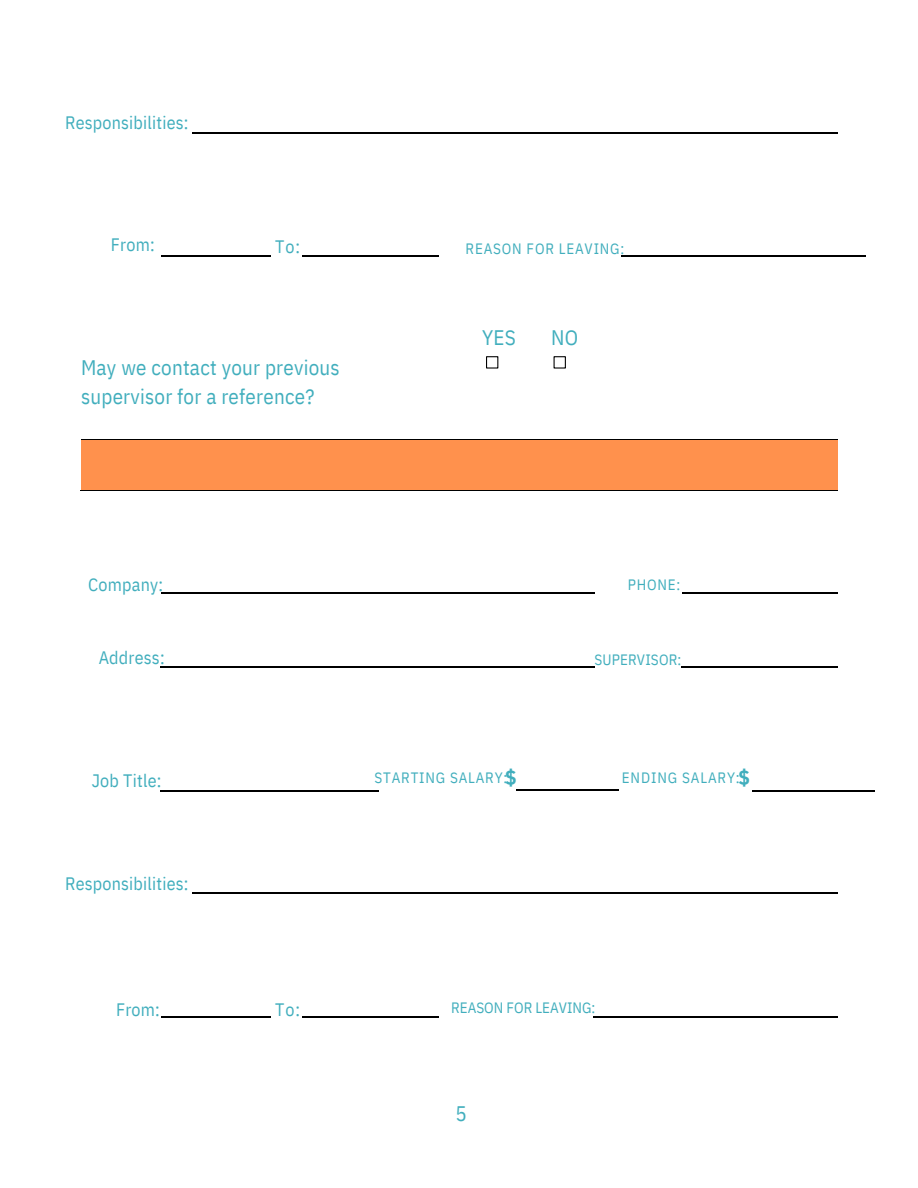
<style>
.page{position:relative;width:918px;height:1188px;background:#fff}
.page>*{position:absolute;margin:0;border:0;box-sizing:border-box;transform-origin:0 0}
.t1{font:21px/29.2px "IBM Plex Sans Cond";letter-spacing:.01em;color:#41aebd}
.t2{font:700 21px "IBM Plex Sans Cond";color:#41aebd}
.t3{font:18px "IBM Plex Sans Cond";letter-spacing:.01em;color:#41aebd}
.t4{font:15px "IBM Plex Sans Cond";letter-spacing:.055em;color:#41aebd}
.t5{font:15px "IBM Plex Sans Cond";color:#41aebd}
.t6{font:15px "IBM Plex Sans Cond";letter-spacing:.01em;color:#41aebd}
</style>
<div class="page">
<hr style="left:161px;top:256px;width:109px;height:1px;background:#000">
<hr style="left:161px;top:1017px;width:109px;height:1px;background:#000">
<hr style="left:160px;top:790px;width:218px;height:1px;background:#000">
<hr style="left:303px;top:256px;width:136px;height:1px;background:#000">
<hr style="left:303px;top:1017px;width:136px;height:1px;background:#000">
<div style="left:486px;top:356px;width:12px;height:13px;border:1px solid #000"></div>
<div style="left:554px;top:356px;width:12px;height:13px;border:1px solid #000"></div>
<hr style="left:160px;top:666px;width:434px;height:1px;background:#000">
<hr style="left:161px;top:593px;width:433px;height:1px;background:#000">
<hr style="left:517px;top:789px;width:102px;height:2px;background:#000">
<hr style="left:192px;top:132px;width:645px;height:1px;background:#000">
<hr style="left:192px;top:892px;width:645px;height:2px;background:#000">
<hr style="left:622px;top:255px;width:244px;height:1px;background:#000">
<hr style="left:593px;top:1017px;width:244px;height:1px;background:#000">
<div style="left:81px;top:440px;width:379px;height:50px;background:#ff914d"></div>
<div style="left:460px;top:440px;width:67px;height:50px;background:#ff914d"></div>
<div style="left:527px;top:440px;width:68px;height:50px;background:#ff914d"></div>
<div style="left:595px;top:440px;width:243px;height:50px;background:#ff914d"></div>
<hr style="left:81px;top:439px;width:379px;height:1px;background:#000">
<hr style="left:460px;top:439px;width:67px;height:1px;background:#000">
<hr style="left:528px;top:439px;width:67px;height:1px;background:#000">
<hr style="left:596px;top:439px;width:242px;height:1px;background:#000">
<hr style="left:80px;top:490px;width:380px;height:1px;background:#000">
<hr style="left:459px;top:490px;width:68px;height:1px;background:#000">
<hr style="left:527px;top:490px;width:68px;height:1px;background:#000">
<hr style="left:594px;top:490px;width:244px;height:1px;background:#000">
<hr style="left:681px;top:666px;width:156px;height:1px;background:#000">
<hr style="left:682px;top:593px;width:155px;height:1px;background:#000">
<hr style="left:752px;top:791px;width:122px;height:1px;background:#000">
<p class="t3" style="left:65px;top:110px;width:125px">Responsibilities:</p>
<p class="t3" style="left:111px;top:233px;width:45px">From:</p>
<p class="t3" style="left:275px;top:234px;width:26px">To:</p>
<p class="t1" style="left:81px;top:352px;width:260px">May we contact your previous supervisor for a reference?</p>
<p class="t4" style="left:466px;top:238px;width:160px">REASON FOR LEAVING:</p>
<p class="t1" style="left:482px;top:322px;width:35px">YES</p>
<p class="t1" style="left:551px;top:322px;width:29px">NO</p>
<p class="t3" style="left:88px;top:572px;width:76px">Company:</p>
<p class="t4" style="left:628px;top:574px;width:54px">PHONE:</p>
<p class="t3" style="left:99px;top:646px;width:68px">Address:</p>
<p class="t6" style="left:594px;top:650px;width:89px">SUPERVISOR:</p>
<p class="t3" style="left:92px;top:769px;width:71px">Job Title:</p>
<p class="t2" style="left:505px;top:764px;width:13px">$</p>
<p class="t2" style="left:739px;top:764px;width:13px">$</p>
<p class="t4" style="left:375px;top:768px;width:134px">STARTING SALARY:</p>
<p class="t4" style="left:622px;top:768px;width:119px">ENDING SALARY:</p>
<p class="t3" style="left:65px;top:871px;width:125px">Responsibilities:</p>
<p class="t3" style="left:116px;top:998px;width:45px">From:</p>
<p class="t3" style="left:275px;top:997px;width:26px">To:</p>
<p class="t5" style="left:451px;top:997px;width:146px">REASON FOR LEAVING:</p>
<p class="t1" style="left:455px;top:1099px;width:13px">5</p>
</div>
